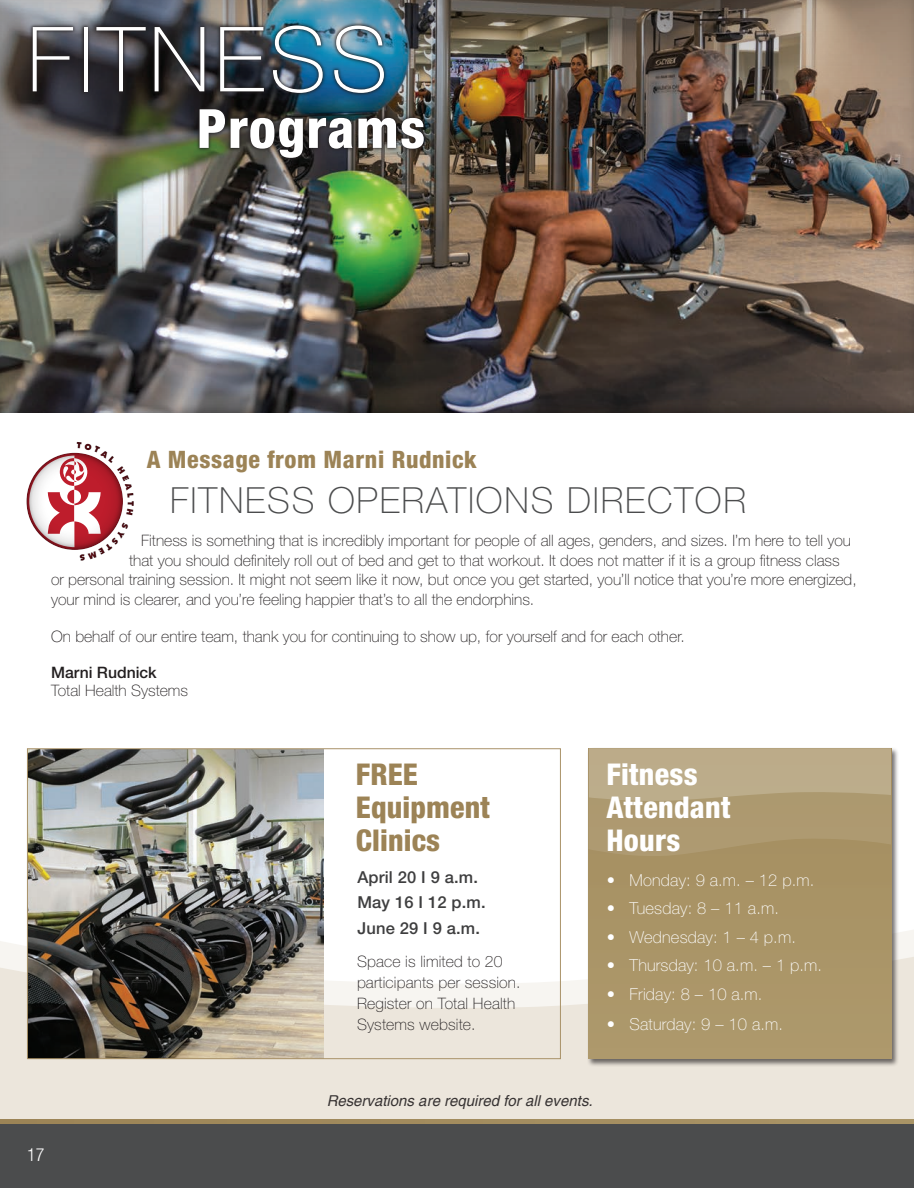
<style>
.page{position:relative;width:914px;height:1188px;background:#fff}
.page>*{position:absolute;margin:0;border:0;box-sizing:border-box;transform-origin:0 0}
.t1{font:100 90px "Helvetica Neue LT Std";letter-spacing:.05em;color:#fff}
.t2{font:800 condensed 54px "Helvetica Neue LT Std";letter-spacing:.025em;color:#fff}
.t3{font:100 36px "Helvetica Neue LT Std";letter-spacing:.05em;color:#4b4c4d}
.t4{font:800 condensed 30px/33px "Helvetica Neue LT Std";letter-spacing:.01em;color:#fff}
.t5{font:800 condensed 30px/33px "Helvetica Neue LT Std";letter-spacing:.005em;color:#9c8356}
.t6{font:800 condensed 24px "Helvetica Neue LT Std";letter-spacing:.025em;color:#9c8356}
.t7{font:300 condensed 18px "Helvetica Neue LT Std";color:#fff}
.t8{font:100 16.5px "Helvetica Neue LT Std";letter-spacing:.01em;color:#fff}
.t9{font:500 16.5px/25.5px "Helvetica Neue LT Std";letter-spacing:.01em;color:#3e3e3f}
.t10{font:100 15.75px/21px "Helvetica Neue LT Std";color:#231f20}
.t11{font:500 15.75px "Helvetica Neue LT Std";color:#231f20}
.t12{font:italic 15px "Helvetica";color:#231f20}
</style>
<div class="page">
<svg style="left:0;top:878px;width:913px;height:241px;fill:#ece6dc"></svg>
<hr style="left:0;top:1119px;width:913px;height:4px;background:#a38c5e">
<div style="left:0;top:1123px;width:913px;height:64px;background:#4b4c4d"></div>
<img style="left:29px;top:750px;width:294px;height:306px">
<div style="left:27px;top:748px;width:533px;height:310px;border:1px solid #a99268"></div>
<div style="left:0;top:0;width:913px;height:413px;background:#231f20;opacity:.4"></div>
<img style="left:0;top:0;width:913px;height:183px">
<div style="left:587px;top:746px;width:311px;height:320px;background:#231f20;opacity:.65"></div>
<div style="left:588px;top:748px;width:302px;height:310px;background:#ab9668"></div>
<div style="left:193px;top:103px;width:236px;height:61px;background:#231f20;opacity:.25"></div>
<div style="left:27px;top:20px;width:362px;height:79px;background:#231f20;opacity:.25"></div>
<svg style="left:588px;top:746px;width:302px;height:55px;background:#bcac8b"></svg>
<svg style="left:27px;top:442px;width:107px;height:119px"></svg>
<h1 class="t1" style="left:27px;top:8px;width:362px">FITNESS</h1>
<h2 class="t2" style="left:197px;top:95px;width:230px">Programs</h2>
<h3 class="t6" style="left:147px;top:444px;width:331px">A Message from Marni Rudnick</h3>
<h3 class="t3" style="left:170px;top:479px;width:577px">FITNESS OPERATIONS DIRECTOR</h3>
<p class="t10" style="left:141px;top:530px;width:711px">Fitness is something that is incredibly important for people of all ages, genders, and sizes. I’m here to tell you</p>
<p class="t10" style="left:129px;top:549px;width:712px">that you should definitely roll out of bed and get to that workout. It does not matter if it is a group fitness class</p>
<p class="t10" style="left:51px;top:569px;width:806px">or personal training session. It might not seem like it now, but once you get started, you’ll notice that you’re more energized,</p>
<p class="t10" style="left:51px;top:588px;width:484px">your mind is clearer, and you’re feeling happier that’s to all the endorphins.</p>
<p class="t10" style="left:51px;top:626px;width:635px">On behalf of our entire team, thank you for continuing to show up, for yourself and for each other.</p>
<p class="t11" style="left:51px;top:662px;width:107px">Marni Rudnick</p>
<p class="t10" style="left:51px;top:680px;width:138px">Total Health Systems</p>
<p class="t7" style="left:27px;top:1143px;width:19px">17</p>
<h3 class="t5" style="left:356px;top:756px;width:136px">FREE<br>Equipment<br>Clinics</h3>
<p class="t9" style="left:357px;top:863px;width:130px">April 20 I 9 a.m.<br>May 16 I 12 p.m.<br>June 29 I 9 a.m.</p>
<p class="t10" style="left:357px;top:951px;width:165px">Space is limited to 20 participants per session.<br>Register on Total Health<br>Systems website.</p>
<h3 class="t4" style="left:606px;top:757px;width:126px">Fitness<br>Attendant<br>Hours</h3>
<p class="t8" style="left:606px;top:870px;width:209px">• Monday: 9 a.m. – 12 p.m.</p>
<p class="t8" style="left:606px;top:898px;width:173px">• Tuesday: 8 – 11 a.m.</p>
<p class="t8" style="left:606px;top:927px;width:190px">• Wednesday: 1 – 4 p.m.</p>
<p class="t8" style="left:606px;top:955px;width:217px">• Thursday: 10 a.m. – 1 p.m.</p>
<p class="t8" style="left:606px;top:984px;width:157px">• Friday: 8 – 10 a.m.</p>
<p class="t8" style="left:606px;top:1014px;width:178px">• Saturday: 9 – 10 a.m.</p>
<p class="t12" style="left:326px;top:1091px;width:267px">Reservations are required for all events.</p>
</div>
